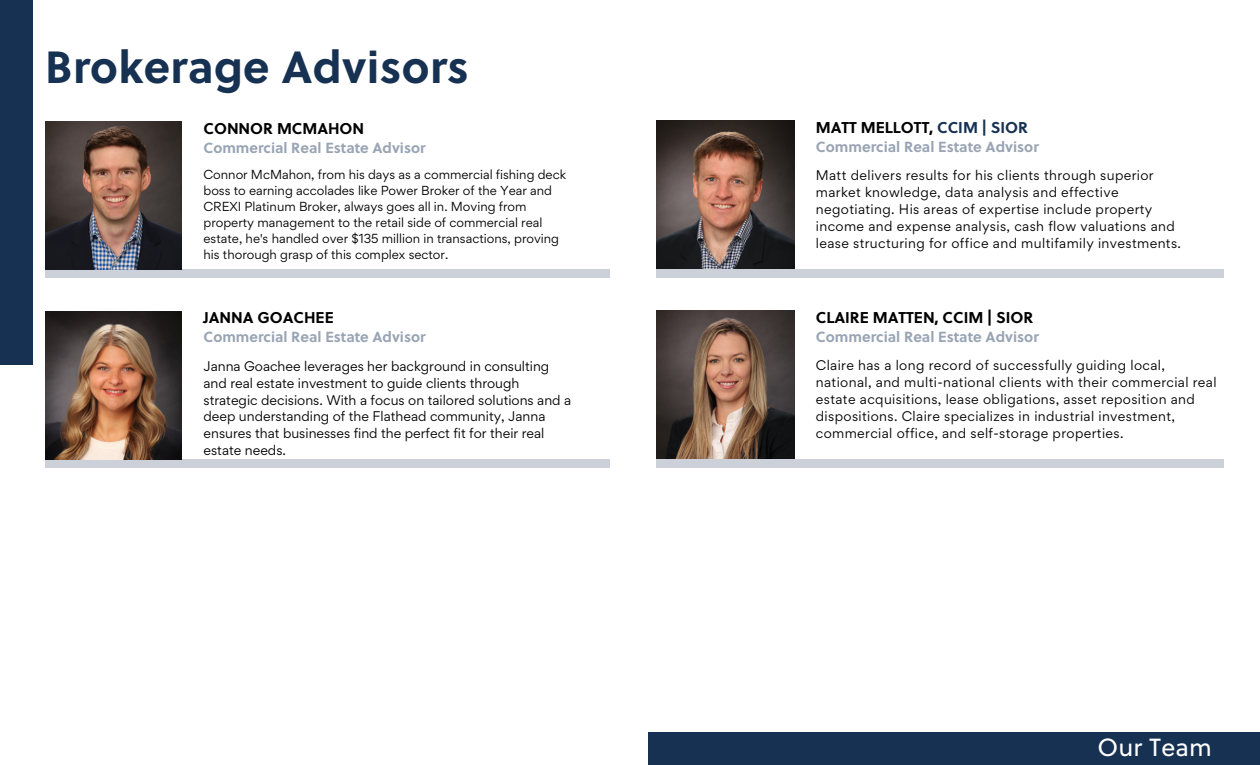
<style>
.page{position:relative;width:1260px;height:765px;background:#fff}
.page>*{position:absolute;margin:0;border:0;box-sizing:border-box;transform-origin:0 0}
.t1{font:700 45px "Soleil";letter-spacing:.01em;color:#173152}
.t2{font:24.75px "Soleil";letter-spacing:.01em;color:#fff}
.t3{font:700 15.62px "Soleil";color:#000}
.t4{font:700 14.62px "Soleil";color:#99a4b4}
.t5{font:12.5px/16.9px "Gordita";letter-spacing:.03em;color:#000}
.t6{font:12.5px/16.9px "Gordita";color:#000}
.t7{font:11.75px/16px "Gordita";color:#000}
.s1{color:#173152}
</style>
<div class="page">
<div style="left:45px;top:269px;width:565px;height:9px;background:#ccd1d9"></div>
<img style="left:45px;top:122px;width:137px;height:148px">
<div style="left:45px;top:459px;width:565px;height:9px;background:#ccd1d9"></div>
<img style="left:45px;top:311px;width:137px;height:148px">
<div style="left:0;top:0;width:32px;height:364px;background:#173152"></div>
<div style="left:648px;top:733px;width:612px;height:32px;background:#173152"></div>
<div style="left:657px;top:269px;width:567px;height:8px;background:#ccd1d9"></div>
<img style="left:657px;top:120px;width:137px;height:148px">
<div style="left:657px;top:459px;width:567px;height:9px;background:#ccd1d9"></div>
<img style="left:657px;top:310px;width:137px;height:149px">
<p class="t1" style="left:45px;top:47px;width:425px">Brokerage Advisors</p>
<h1 class="t3" style="left:204px;top:121px;width:162px">CONNOR MCMAHON</h1>
<h1 class="t4" style="left:204px;top:141px;width:224px">Commercial Real Estate Advisor</h1>
<p class="t7" style="left:204px;top:167px;width:364px">Connor McMahon, from his days as a commercial fishing deck boss to earning accolades like Power Broker of the Year and CREXI Platinum Broker, always goes all in. Moving from property management to the retail side of commercial real estate, he's handled over $135 million in transactions, proving his thorough grasp of this complex sector.</p>
<h3 class="t3" style="left:204px;top:311px;width:132px">JANNA GOACHEE</h3>
<h3 class="t4" style="left:204px;top:331px;width:224px">Commercial Real Estate Advisor</h3>
<p class="t6" style="left:204px;top:357px;width:369px">Janna Goachee leverages her background in consulting and real estate investment to guide clients through strategic decisions. With a focus on tailored solutions and a deep understanding of the Flathead community, Janna ensures that businesses find the perfect fit for their real estate needs.</p>
<p class="t3" style="left:816px;top:120px;width:214px">MATT MELLOTT, <span class="s1">CCIM | SIOR</span></p>
<p class="t4" style="left:816px;top:140px;width:224px">Commercial Real Estate Advisor</p>
<p class="t5" style="left:816px;top:167px;width:367px">Matt delivers results for his clients through superior market knowledge, data analysis and effective negotiating. His areas of expertise include property income and expense analysis, cash flow valuations and lease structuring for office and multifamily investments.</p>
<h3 class="t3" style="left:816px;top:310px;width:219px">CLAIRE MATTEN, CCIM | SIOR</h3>
<h3 class="t4" style="left:816px;top:330px;width:224px">Commercial Real Estate Advisor</h3>
<p class="t5" style="left:816px;top:357px;width:402px">Claire has a long record of successfully guiding local, national, and multi-national clients with their commercial real estate acquisitions, lease obligations, asset reposition and dispositions. Claire specializes in industrial investment, commercial office, and self-storage properties.</p>
<h3 class="t2" style="left:1097px;top:736px;width:116px">Our Team</h3>
</div>
